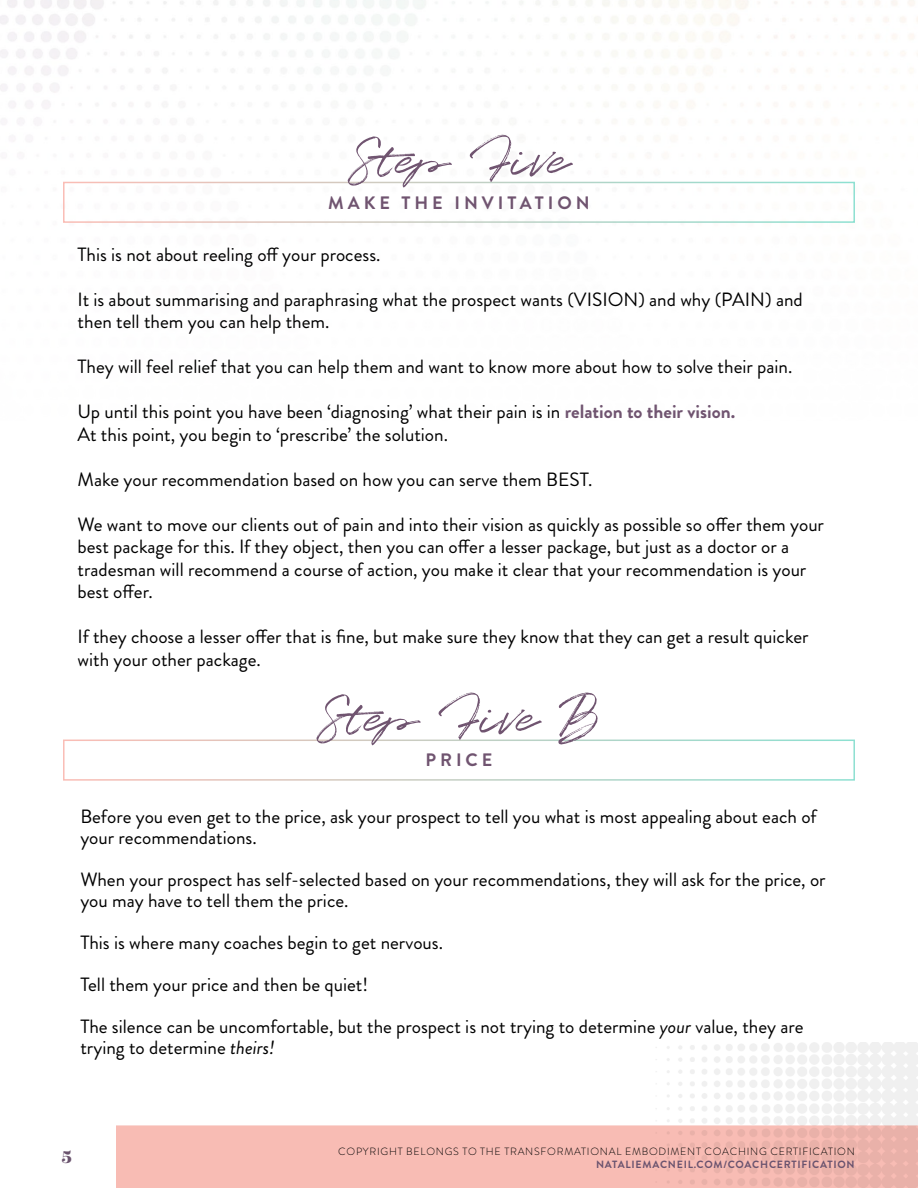
<style>
.page{position:relative;width:918px;height:1188px;background:#fff}
.page>*{position:absolute;margin:0;border:0;box-sizing:border-box;transform-origin:0 0}
.t1{font:54px "Quentin";color:#705470}
.t2{font:20.85px "Rozha One";color:#6a536e}
.t3{font:19.2px/22.5px "Brandon Grotesque";color:#000}
.t4{font:700 18px "Brandon Grotesque";letter-spacing:.22em;color:#705470}
.t5{font:300 10.5px "Brandon Grotesque";letter-spacing:.07em;color:#000}
.t6{font:700 10.5px "Brandon Grotesque";letter-spacing:.07em;color:#6a536e}
.s1{font-weight:700;color:#705470}
.s2{font-style:italic}
</style>
<div class="page">
<div style="left:63px;top:740px;width:792px;height:41px;border:2px solid #fff"></div>
<div style="left:63px;top:182px;width:792px;height:41px;border:2px solid #fff"></div>
<h1 class="t1" style="left:347px;top:123px;width:223px">Step Five</h1>
<p class="t4" style="left:328px;top:190px;width:263px">MAKE THE INVITATION</p>
<p class="t3" style="left:78px;top:243px;width:304px">This is not about reeling off your process.</p>
<p class="t3" style="left:78px;top:288px;width:727px">It is about summarising and paraphrasing what the prospect wants (VISION) and why (PAIN) and then tell them you can help them.</p>
<p class="t3" style="left:78px;top:356px;width:716px">They will feel relief that you can help them and want to know more about how to solve their pain.</p>
<p class="t3" style="left:78px;top:401px;width:659px">Up until this point you have been ‘diagnosing’ what their pain is in <span class="s1">relation to their vision.<br></span>At this point, you begin to ‘prescribe’ the solution.</p>
<p class="t3" style="left:78px;top:468px;width:517px">Make your recommendation based on how you can serve them BEST.</p>
<p class="t3" style="left:78px;top:513px;width:748px">We want to move our clients out of pain and into their vision as quickly as possible so offer them your best package for this. If they object, then you can offer a lesser package, but just as a doctor or a tradesman will recommend a course of action, you make it clear that your recommendation is your best offer.</p>
<p class="t3" style="left:78px;top:626px;width:733px">If they choose a lesser offer that is fine, but make sure they know that they can get a result quicker with your other package.</p>
<h1 class="t1" style="left:316px;top:681px;width:286px">Step Five B</h1>
<p class="t4" style="left:425px;top:748px;width:69px">PRICE</p>
<p class="t3" style="left:80px;top:806px;width:738px;line-height:21px">Before you even get to the price, ask your prospect to tell you what is most appealing about each of your recommendations.</p>
<p class="t3" style="left:80px;top:869px;width:747px;line-height:21px">When your prospect has self-selected based on your recommendations, they will ask for the price, or you may have to tell them the price.</p>
<p class="t3" style="left:80px;top:921px;width:725px;line-height:42px">This is where many coaches begin to get nervous.<br>Tell them your price and then be quiet!<br>The silence can be uncomfortable, but the prospect is not trying to determine <span class="s2">your</span> value, they are</p>
<p class="t3" style="left:80px;top:1036px;width:196px">trying to determine <span class="s2">theirs!</span></p>
<p class="t2" style="left:61px;top:1144px;width:12px">5</p>
<p class="t5" style="left:338px;top:1145px;width:518px">COPYRIGHT BELONGS TO THE TRANSFORMATIONAL EMBODIMENT COACHING CERTIFICATION</p>
<p class="t6" style="left:596px;top:1157px;width:260px">NATALIEMACNEIL.COM/COACHCERTIFICATION</p>
</div>
